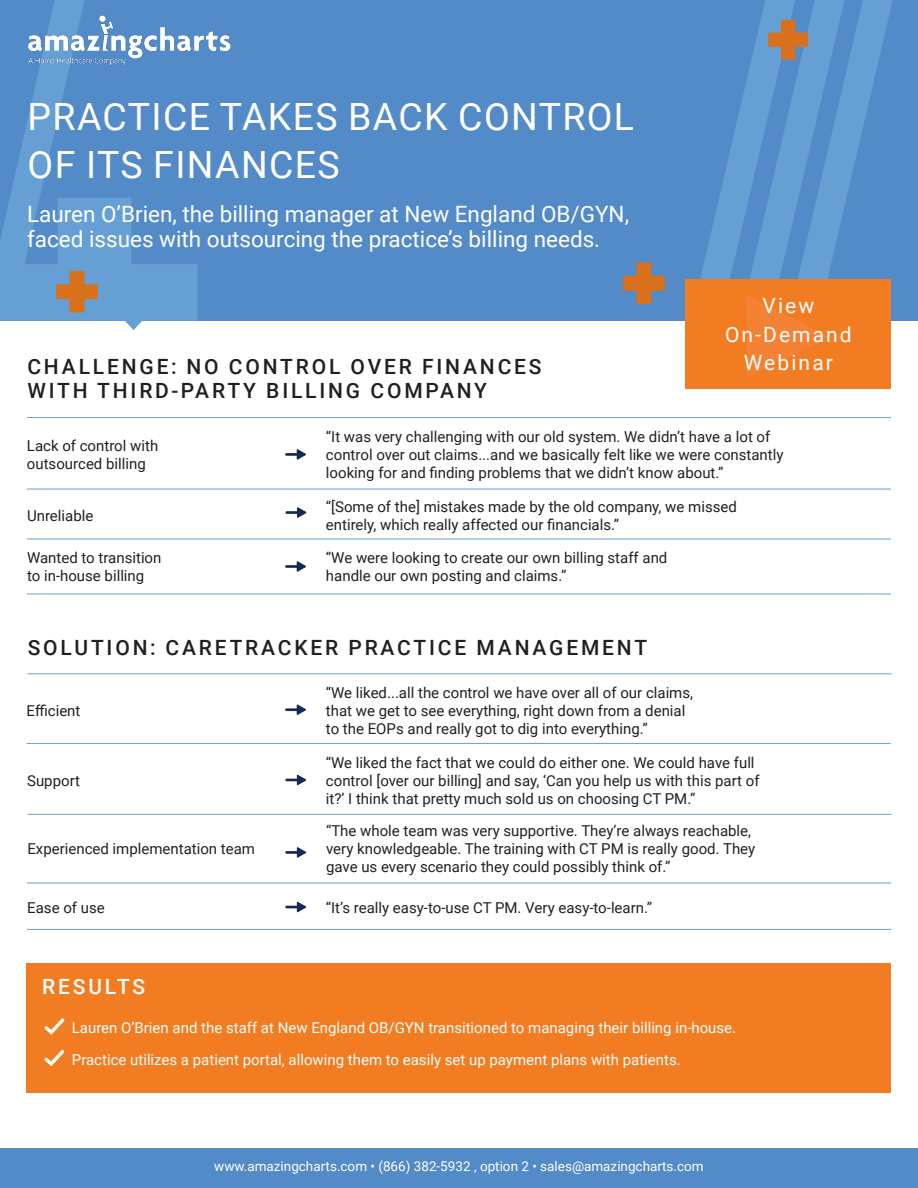
<style>
.page{position:relative;width:918px;height:1188px;background:#fff}
.page>*{position:absolute;margin:0;border:0;box-sizing:border-box;transform-origin:0 0}
.t1{font:37.5px/48px "Roboto";letter-spacing:.035em;color:#fff}
.t2{font:22.5px/25.5px "Roboto";color:#fff}
.t3{font:500 21px/24px "Roboto";letter-spacing:.135em;color:#231f20}
.t4{font:21px/28.5px "Roboto";letter-spacing:.1em;color:#fff;text-align:center}
.t5{font:500 21px "Roboto";letter-spacing:.135em;color:#fff}
.t6{font:15px/18px "Roboto";color:#231f20}
.t7{font:15px "Roboto";color:#fff}
.t8{font:13.5px "Roboto";color:#fff}
</style>
<div class="page">
<div style="left:0;top:1148px;width:918px;height:40px;background:#538ac8"></div>
<div style="left:0;top:0;width:918px;height:321px;background:#538ac8"></div>
<svg style="left:0;top:0;width:198px;height:321px"></svg>
<svg style="left:56px;top:271px;width:42px;height:42px;background:#a78369"></svg>
<svg style="left:623px;top:263px;width:42px;height:41px"></svg>
<svg style="left:124px;top:319px;width:19px;height:11px"></svg>
<img style="left:25px;top:14px;width:206px;height:52px">
<hr style="left:27px;top:417px;width:864px;height:1px;background:#669fd3">
<hr style="left:27px;top:489px;width:864px;height:1px;background:#669fd3">
<hr style="left:27px;top:539px;width:864px;height:1px;background:#669fd3">
<hr style="left:27px;top:594px;width:864px;height:1px;background:#669fd3">
<hr style="left:285px;top:511px;width:21px;height:3px;background:#182852">
<svg style="left:297px;top:507px;width:9px;height:11px"></svg>
<hr style="left:285px;top:453px;width:20px;height:3px;background:#182852">
<svg style="left:297px;top:449px;width:9px;height:11px"></svg>
<hr style="left:285px;top:565px;width:20px;height:3px;background:#182852">
<svg style="left:297px;top:561px;width:9px;height:11px"></svg>
<hr style="left:27px;top:673px;width:864px;height:1px;background:#669fd3">
<hr style="left:27px;top:743px;width:864px;height:1px;background:#669fd3">
<hr style="left:27px;top:814px;width:864px;height:1px;background:#669fd3">
<hr style="left:27px;top:883px;width:864px;height:1px;background:#669fd3">
<hr style="left:27px;top:929px;width:864px;height:1px;background:#669fd3">
<hr style="left:285px;top:779px;width:20px;height:2px;background:#182852">
<svg style="left:297px;top:775px;width:9px;height:10px"></svg>
<hr style="left:285px;top:708px;width:20px;height:3px;background:#182852">
<svg style="left:297px;top:704px;width:9px;height:11px"></svg>
<hr style="left:285px;top:851px;width:20px;height:3px;background:#182852">
<svg style="left:297px;top:847px;width:9px;height:11px"></svg>
<hr style="left:285px;top:906px;width:20px;height:2px;background:#182852">
<svg style="left:297px;top:902px;width:9px;height:10px"></svg>
<div style="left:27px;top:964px;width:864px;height:129px;background:#f27c22"></div>
<svg style="left:45px;top:1018px;width:20px;height:17px"></svg>
<svg style="left:44px;top:1050px;width:20px;height:16px"></svg>
<div style="left:685px;top:279px;width:206px;height:110px;background:#f27c22"></div>
<svg style="left:700px;top:0;width:193px;height:378px"></svg>
<p class="t1" style="left:28px;top:92px;width:608px">PRACTICE TAKES BACK CONTROL<br>OF ITS FINANCES</p>
<p class="t2" style="left:27px;top:200px;width:604px">Lauren O’Brien, the billing manager at New England OB/GYN, faced issues with outsourcing the practice’s billing needs.</p>
<p class="t3" style="left:27px;top:354px;width:516px">CHALLENGE: NO CONTROL OVER FINANCES<br>WITH THIRD-PARTY BILLING COMPANY</p>
<p class="t4" style="left:763px;top:291px;width:53px">View</p>
<p class="t4" style="left:725px;top:319px;width:128px">On-Demand<br>Webinar</p>
<p class="t6" style="left:27px;top:436px;width:133px">Lack of control with outsourced billing</p>
<p class="t6" style="left:27px;top:506px;width:68px">Unreliable</p>
<p class="t6" style="left:27px;top:548px;width:136px">Wanted to transition to in-house billing</p>
<p class="t6" style="left:326px;top:427px;width:459px">“It was very challenging with our old system. We didn’t have a lot of control over out claims...and we basically felt like we were constantly looking for and finding problems that we didn’t know about.”</p>
<p class="t6" style="left:326px;top:497px;width:412px">“[Some of the] mistakes made by the old company, we missed entirely, which really affected our financials.”</p>
<p class="t6" style="left:326px;top:548px;width:343px">“We were looking to create our own billing staff and handle our own posting and claims.”</p>
<p class="t3" style="left:28px;top:634px;width:621px">SOLUTION: CARETRACKER PRACTICE MANAGEMENT</p>
<p class="t6" style="left:27px;top:701px;width:55px">Efficient</p>
<p class="t6" style="left:27px;top:771px;width:54px">Support</p>
<p class="t6" style="left:27px;top:839px;width:229px">Experienced implementation team</p>
<p class="t6" style="left:27px;top:898px;width:79px">Ease of use</p>
<p class="t6" style="left:326px;top:683px;width:369px">“We liked...all the control we have over all of our claims, that we get to see everything, right down from a denial to the EOPs and really got to dig into everything.”</p>
<p class="t6" style="left:326px;top:753px;width:435px">“We liked the fact that we could do either one. We could have full control [over our billing] and say, ‘Can you help us with this part of it?’ I think that pretty much sold us on choosing CT PM.”</p>
<p class="t6" style="left:326px;top:821px;width:431px">“The whole team was very supportive. They’re always reachable, very knowledgeable. The training with CT PM is really good. They gave us every scenario they could possibly think of.”</p>
<p class="t6" style="left:326px;top:898px;width:328px">“It’s really easy-to-use CT PM. Very easy-to-learn.”</p>
<p class="t5" style="left:42px;top:972px;width:104px">RESULTS</p>
<p class="t7" style="left:72px;top:1017px;width:666px">Lauren O’Brien and the staff at New England OB/GYN transitioned to managing their billing in-house.</p>
<p class="t7" style="left:72px;top:1049px;width:610px">Practice utilizes a patient portal, allowing them to easily set up payment plans with patients.</p>
<p class="t8" style="left:214px;top:1156px;width:491px">www.amazingcharts.com • (866) 382-5932 , option 2 • sales@amazingcharts.com</p>
</div>
